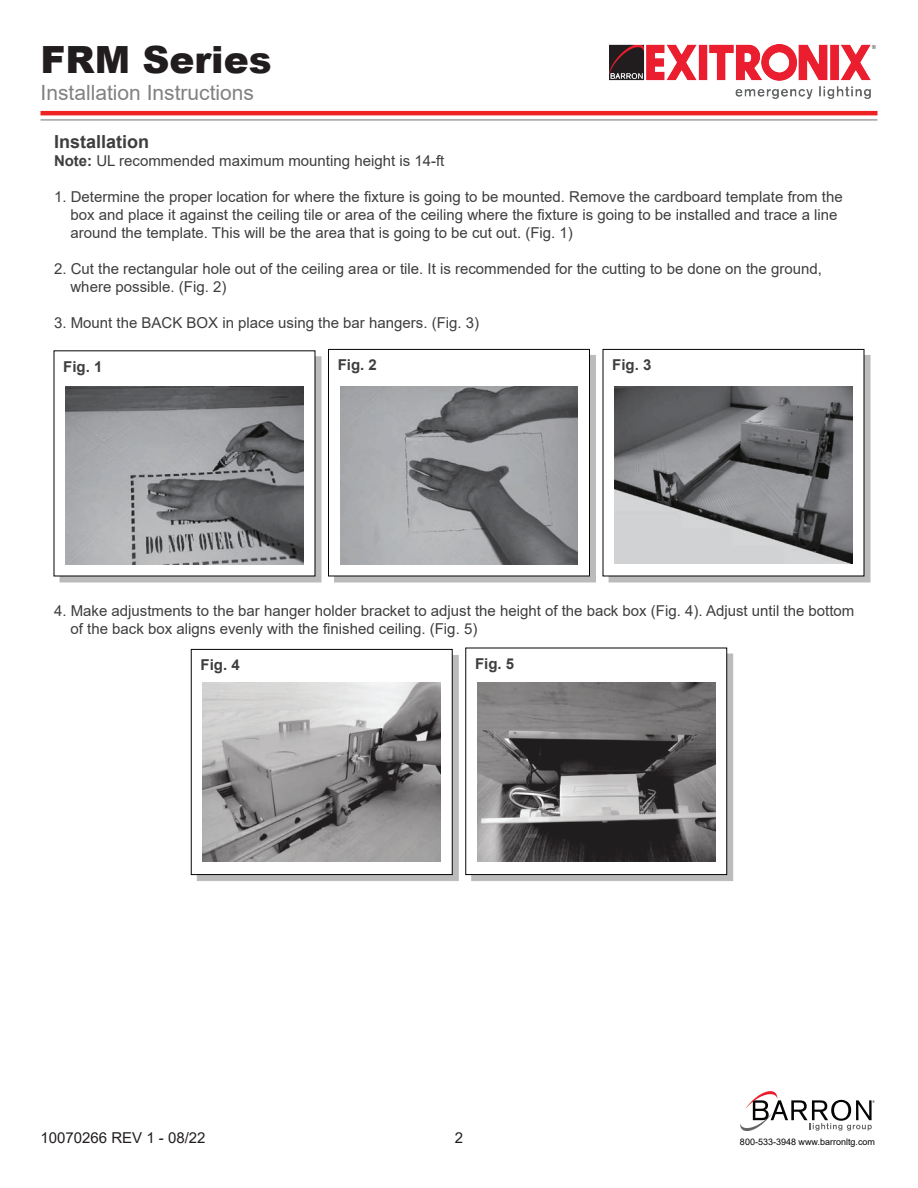
<style>
.page{position:relative;width:918px;height:1188px;background:#fff}
.page>*{position:absolute;margin:0;border:0;box-sizing:border-box;transform-origin:0 0}
.t1{font:900 37.5px "Arial";color:#211d1e}
.t2{font:21px "Arial";color:#808180}
.t3{font:700 18px "Arial";color:#3e3e3f}
.t4{font:15px/18px "Arial";color:#3e3e3f}
.t5{font:700 15px "Arial";color:#3e3e3f}
.t6{font:15px "Arial";color:#211d1e}
.t7{font:9px "Arial";color:#040503}
.s1{font-weight:700}
</style>
<div class="page">
<div style="left:60px;top:356px;width:262px;height:227px;background:linear-gradient(to right,#bcbbbb,#bcbbbb)"></div>
<div style="left:53px;top:350px;width:262px;height:227px;background:#fff"></div>
<div style="left:334px;top:355px;width:262px;height:228px;background:#bcbbbb"></div>
<div style="left:328px;top:349px;width:262px;height:228px;background:#fff;border:1px solid #040503"></div>
<div style="left:609px;top:355px;width:262px;height:228px;background:#bcbbbb"></div>
<div style="left:603px;top:349px;width:262px;height:228px;background:#fff"></div>
<img style="left:66px;top:386px;width:237px;height:178px">
<img style="left:340px;top:386px;width:238px;height:178px">
<img style="left:615px;top:386px;width:237px;height:178px">
<img style="left:615px;top:489px;width:235px;height:75px">
<div style="left:197px;top:655px;width:262px;height:226px;background:linear-gradient(to right,#b7b6b6,#b7b6b6)"></div>
<div style="left:191px;top:649px;width:262px;height:226px;background:#fff;border:1px solid #040503"></div>
<svg style="left:471px;top:654px;width:262px;height:227px;background:#b7b6b6"></svg>
<div style="left:465px;top:647px;width:262px;height:228px;background:#fff;border:1px solid #040503"></div>
<img style="left:203px;top:683px;width:238px;height:178px">
<img style="left:477px;top:683px;width:238px;height:178px">
<svg style="left:740px;top:1091px;width:135px;height:40px"></svg>
<hr style="left:40px;top:111px;width:838px;height:4px;background:#ee2123">
<img style="left:610px;top:45px;width:265px;height:54px">
<hr style="left:40px;top:119px;width:838px;height:1px;background:#808180">
<h1 class="t1" style="left:40px;top:32px;width:233px">FRM Series</h1>
<h2 class="t2" style="left:40px;top:78px;width:215px">Installation Instructions</h2>
<p class="t3" style="left:54px;top:129px;width:97px">Installation</p>
<p class="t4" style="left:54px;top:152px;width:392px"><span class="s1">Note:</span> UL recommended maximum mounting height is 14-ft</p>
<p class="t4" style="left:70px;top:188px;width:774px;text-indent:-16px">1. Determine the proper location for where the fixture is going to be mounted. Remove the cardboard template from the box and place it against the ceiling tile or area of the ceiling where the fixture is going to be installed and trace a line around the template. This will be the area that is going to be cut out. (Fig. 1)</p>
<p class="t4" style="left:70px;top:260px;width:753px;text-indent:-16px">2. Cut the rectangular hole out of the ceiling area or tile. It is recommended for the cutting to be done on the ground, where possible. (Fig. 2)</p>
<p class="t4" style="left:54px;top:314px;width:427px">3. Mount the BACK BOX in place using the bar hangers. (Fig. 3)</p>
<p class="t5" style="left:63px;top:356px;width:41px">Fig. 1</p>
<p class="t5" style="left:338px;top:354px;width:41px">Fig. 2</p>
<p class="t5" style="left:612px;top:354px;width:41px">Fig. 3</p>
<p class="t4" style="left:71px;top:602px;width:785px;text-indent:-17px">4. Make adjustments to the bar hanger holder bracket to adjust the height of the back box (Fig. 4). Adjust until the bottom of the back box aligns evenly with the finished ceiling. (Fig. 5)</p>
<p class="t5" style="left:201px;top:655px;width:41px">Fig. 4</p>
<p class="t5" style="left:475px;top:653px;width:41px">Fig. 5</p>
<p class="t6" style="left:40px;top:1127px;width:167px">10070266 REV 1 - 08/22</p>
<p class="t6" style="left:455px;top:1127px;width:10px">2</p>
<p class="t7" style="left:740px;top:1135px;width:137px">800-533-3948 www.barronltg.com</p>
</div>
